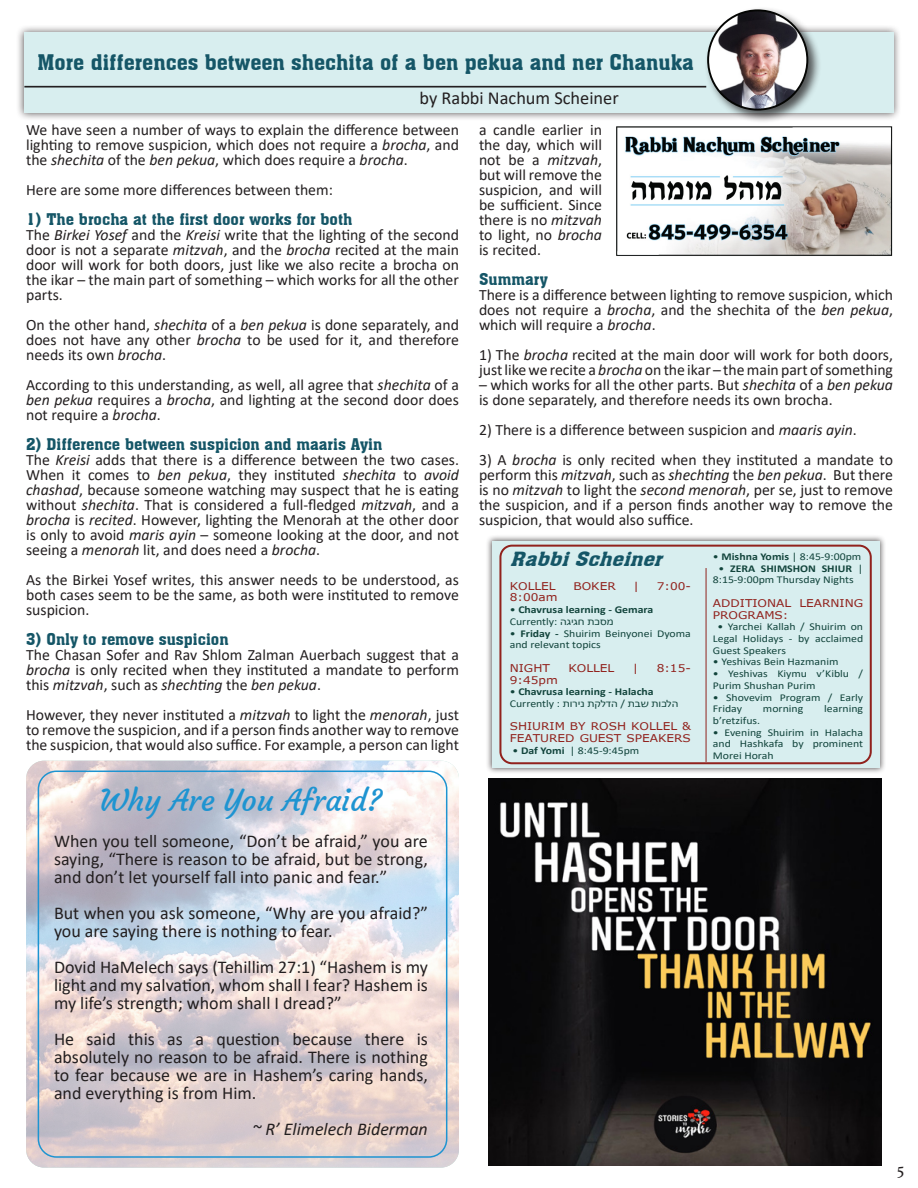
<style>
.page{position:relative;width:918px;height:1188px;background:#fff}
.page>*{position:absolute;margin:0;border:0;box-sizing:border-box;transform-origin:0 0}
.text{font:30px "Courgette";color:#1e94d1}
.text-2{font:21px "Aachen BT";color:#155667}
.text-3{font:italic 19.05px "Aachen BT";color:#155667;scale:1.13 1}
.t1{font:18.3px "Calibri";color:#231f20}
.text-4{font:18px/18px "Calibri";color:#231f20;text-align:justify}
.text-5{font:italic 18px "Calibri";color:#231f20}
.t2{font:18px "Adobe Hebrew";color:#231f20}
.text-6{font:15.75px/15px "Calibri";color:#231f20;text-align:justify}
.text-7{font:15.75px "Aachen BT";color:#155667}
.text-8{font:10.8px/11.7px "BN Varda";color:#91221d;scale:1.13 1}
.text-9{font:10.5px/11.7px "Calibri";color:#12443c;scale:1.13 1}
.text-10{font:700 10.5px "Calibri";color:#12443c;scale:1.13 1}
.s1{font-style:italic}
.s2{font-weight:400}
.s3{font-weight:700}
</style>
<div class="page">
<img style="left:26px;top:761px;width:433px;height:407px">
<div style="left:38px;top:771px;width:409px;height:387px;border:2px solid #1e94d1;border-radius:18px"></div>
<div style="left:16px;top:24px;width:886px;height:98px;background:#231f20;opacity:.75"></div>
<div style="left:24px;top:32px;width:870px;height:81px;background:#d8eeef"></div>
<hr style="left:24px;top:86px;width:682px;height:2px;background:#231f20">
<div style="left:704px;top:7px;width:117px;height:117px;background:#231f20;opacity:.75"></div>
<img style="left:708px;top:10px;width:99px;height:100px;border-radius:50px">
<div style="left:707px;top:9px;width:101px;height:102px;border:2px solid #040503;border-radius:50%"></div>
<img style="left:616px;top:126px;width:277px;height:130px">
<img style="left:488px;top:778px;width:394px;height:387px">
<div style="left:486px;top:535px;width:400px;height:239px;background:#231f20;opacity:.75"></div>
<div style="left:492px;top:541px;width:388px;height:227px;background:#d8eeef"></div>
<div style="left:499px;top:545px;width:373px;height:219px;border:2px solid #91221d;border-radius:12px"></div>
<hr style="left:706px;top:568px;width:1px;height:194px;background:#91221d">
<p class="text-2" style="left:37px;top:49px;width:658px">More differences between shechita of a ben pekua and ner Chanuka</p>
<p class="t1" style="left:420px;top:85px;width:201px">by Rabbi Nachum Scheiner</p>
<p class="text-6" style="left:26px;top:122px;width:434px">We have seen a number of ways to explain the difference between lighting to remove suspicion, which does not require a <span class="s1">brocha</span>, and the <span class="s1">shechita</span> of the <span class="s1">ben pekua</span>, which does require a <span class="s1">brocha</span>.</p>
<p class="text-6" style="left:26px;top:182px;width:308px">Here are some more differences between them:</p>
<p class="text-7" style="left:26px;top:209px;width:328px">1) The brocha at the first door works for both</p>
<p class="text-6" style="left:26px;top:227px;width:434px">The <span class="s1">Birkei Yosef</span> and the <span class="s1">Kreisi</span> write that the lighting of the second door is not a separate <span class="s1">mitzvah</span>, and the <span class="s1">brocha</span> recited at the main door will work for both doors, just like we also recite a brocha on the ikar – the main part of something – which works for all the other parts.</p>
<p class="text-6" style="left:26px;top:317px;width:434px">On the other hand, <span class="s1">shechita</span> of a <span class="s1">ben pekua</span> is done separately, and does not have any other <span class="s1">brocha</span> to be used for it, and therefore needs its own <span class="s1">brocha</span>.</p>
<p class="text-6" style="left:26px;top:377px;width:434px">According to this understanding, as well, all agree that <span class="s1">shechita</span> of a <span class="s1">ben pekua</span> requires a <span class="s1">brocha</span>, and lighting at the second door does not require a <span class="s1">brocha</span>.</p>
<p class="text-7" style="left:26px;top:434px;width:358px">2) Difference between suspicion and maaris Ayin</p>
<p class="text-6" style="left:26px;top:452px;width:434px">The <span class="s1">Kreisi</span> adds that there is a difference between the two cases.<br>When it comes to <span class="s1">ben pekua</span>, they instituted <span class="s1">shechita</span> to <span class="s1">avoid chashad</span>, because someone watching may suspect that he is eating without <span class="s1">shechita</span>. That is considered a full-fledged <span class="s1">mitzvah</span>, and a <span class="s1">brocha</span> is <span class="s1">recited</span>. However, lighting the Menorah at the other door is only to avoid <span class="s1">maris ayin</span> – someone looking at the door, and not seeing a <span class="s1">menorah</span> lit, and does need a <span class="s1">brocha</span>.</p>
<p class="text-6" style="left:26px;top:572px;width:434px">As the Birkei Yosef writes, this answer needs to be understood, as both cases seem to be the same, as both were instituted to remove suspicion.</p>
<p class="text-7" style="left:26px;top:629px;width:204px">3) Only to remove suspicion</p>
<p class="text-6" style="left:26px;top:647px;width:434px">The Chasan Sofer and Rav Shlom Zalman Auerbach suggest that a <span class="s1">brocha</span> is only recited when they instituted a mandate to perform this <span class="s1">mitzvah</span>, such as <span class="s1">shechting</span> the <span class="s1">ben pekua</span>.</p>
<p class="text-6" style="left:26px;top:707px;width:434px">However, they never instituted a <span class="s1">mitzvah</span> to light the <span class="s1">menorah</span>, just to remove the suspicion, and if a person finds another way to remove the suspicion, that would also suffice. For example, a person can light</p>
<p class="text" style="left:100px;top:782px;width:284px">Why Are You Afraid?</p>
<p class="text-4" style="left:54px;top:832px;width:375px">When you tell someone, “Don’t be afraid,” you are saying, “There is reason to be afraid, but be strong, and don’t let yourself fall into panic and fear.”</p>
<p class="text-4" style="left:54px;top:904px;width:375px">But when you ask someone, “Why are you afraid?” you are saying there is nothing to fear.</p>
<p class="text-4" style="left:54px;top:958px;width:375px">Dovid HaMelech says (Tehillim 27:1) “Hashem is my light and my salvation, whom shall I fear? Hashem is my life’s strength; whom shall I dread?”</p>
<p class="text-4" style="left:54px;top:1030px;width:375px">He said this as a question because there is absolutely no reason to be afraid. There is nothing to fear because we are in Hashem’s caring hands, and everything is from Him.</p>
<p class="text-5" style="left:252px;top:1117px;width:177px">~ R’ Elimelech Biderman</p>
<p class="text-6" style="left:479px;top:122px;width:125px">a candle earlier in the day, which will not be a <span class="s1">mitzvah</span>, but will remove the suspicion, and will be sufficient. Since there is no <span class="s1">mitzvah </span>to light, no <span class="s1">brocha </span>is recited.</p>
<p class="text-7" style="left:479px;top:269px;width:71px">Summary</p>
<p class="text-6" style="left:479px;top:287px;width:416px">There is a difference between lighting to remove suspicion, which does not require a <span class="s1">brocha</span>, and the shechita of the <span class="s1">ben pekua</span>, which will require a <span class="s1">brocha</span>.</p>
<p class="text-6" style="left:479px;top:347px;width:416px">1) The <span class="s1">brocha</span> recited at the main door will work for both doors, just like we recite a <span class="s1">brocha</span> on the ikar – the main part of something</p>
<p class="text-6" style="left:479px;top:377px;width:415px">– which works for all the other parts. But <span class="s1">shechita</span> of a <span class="s1">ben pekua </span>is done separately, and therefore needs its own brocha.</p>
<p class="text-6" style="left:479px;top:422px;width:379px">2) There is a difference between suspicion and <span class="s1">maaris ayin</span>.</p>
<p class="text-6" style="left:479px;top:452px;width:416px">3) A <span class="s1">brocha</span> is only recited when they instituted a mandate to perform this <span class="s1">mitzvah</span>, such as <span class="s1">shechting</span> the <span class="s1">ben pekua</span>. But there is no <span class="s1">mitzvah</span> to light the <span class="s1">second menorah</span>, per se, just to remove the suspicion, and if a person finds another way to remove the suspicion, that would also suffice.</p>
<p class="text-3" style="left:510px;top:547px;width:142px">RabbiScheiner</p>
<p class="text-8" style="left:510px;top:580px;width:42px">KOLLEL</p>
<p class="text-8" style="left:573px;top:580px;width:39px">BOKER</p>
<p class="text-8" style="left:634px;top:580px;width:6px">|</p>
<p class="text-8" style="left:657px;top:580px;width:32px">7:00-</p>
<p class="text-8" style="left:510px;top:592px;width:44px">8:00am</p>
<p class="text-10" style="left:510px;top:602px;width:129px"><span class="s2">•</span> Chavrusa learning - Gemara</p>
<p class="text-9" style="left:510px;top:615px;width:93px">Currently ה: חג י ג ת סכ מ</p>
<p class="text-9" style="left:510px;top:627px;width:162px">• <span class="s3">Friday -</span> Shuirim Beinyonei Dyoma and relevant topics</p>
<p class="text-8" style="left:510px;top:662px;width:37px">NIGHT</p>
<p class="text-8" style="left:568px;top:662px;width:42px">KOLLEL</p>
<p class="text-8" style="left:633px;top:662px;width:6px">|</p>
<p class="text-8" style="left:657px;top:662px;width:32px">8:15-</p>
<p class="text-8" style="left:510px;top:674px;width:44px">9:45pm</p>
<p class="text-10" style="left:510px;top:684px;width:129px"><span class="s2">•</span> Chavrusa learning - Halacha</p>
<p class="text-9" style="left:510px;top:697px;width:151px">Currently ת: תנ י ר ו ק הדל ת/ שב ת הלכ ו</p>
<p class="text-8" style="left:510px;top:721px;width:162px">SHIURIM BY ROSH KOLLEL &amp;<br>FEATURED GUEST SPEAKERS</p>
<p class="text-9" style="left:512px;top:744px;width:114px">• <span class="s3">Daf Yomi</span> | 8:45-9:45pm</p>
<p class="text-9" style="left:713px;top:550px;width:133px">• <span class="s3">Mishna Yomis</span> | 8:45-9:00pm</p>
<p class="text-9" style="left:713px;top:562px;width:135px;text-indent:6px">• <span class="s3">ZERA SHIMSHON SHIUR</span> |<br>8:15-9:00pm Thursday Nights</p>
<p class="text-8" style="left:713px;top:597px;width:135px">ADDITIONAL LEARNING<br>PROGRAMS:</p>
<p class="text-9" style="left:713px;top:621px;width:134px;text-align:justify;text-indent:5px">• Yarchei Kallah / Shuirim on Legal Holidays - by acclaimed Guest Speakers</p>
<p class="text-9" style="left:713px;top:656px;width:113px">• Yeshivas Bein Hazmanim</p>
<p class="text-9" style="left:713px;top:668px;width:134px">• Yeshivas Kiymu v’Kiblu /<br>Purim Shushan Purim</p>
<p class="text-9" style="left:713px;top:691px;width:135px">• Shovevim Program / Early<br>Friday</p>
<p class="text-9" style="left:763px;top:703px;width:37px">morning</p>
<p class="text-9" style="left:824px;top:703px;width:36px">learning</p>
<p class="text-9" style="left:713px;top:714px;width:43px">b’retzifus.</p>
<p class="text-9" style="left:713px;top:726px;width:135px;text-align:justify">• Evening Shuirim in Halacha and Hashkafa by prominent Morei Horah</p>
<p class="t2" style="left:896px;top:1159px;width:11px">5</p>
</div>
